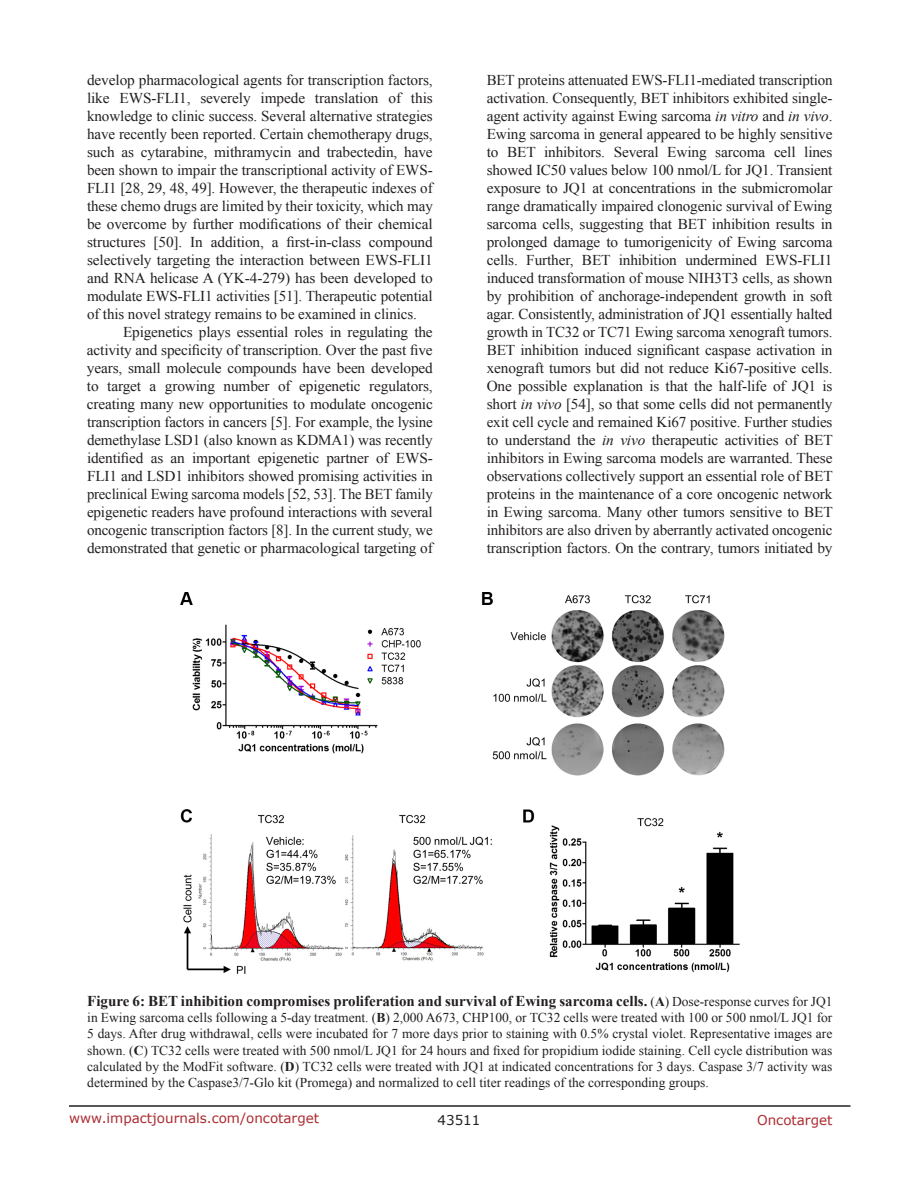
<style>
.page{position:relative;width:918px;height:1188px;background:#fff}
.page>*{position:absolute;margin:0;border:0;box-sizing:border-box;transform-origin:0 0}
.t1{font:15px/18px "Times New Roman";letter-spacing:-.01em;color:#231f20;text-align:justify}
.t2{font:700 15px "Times New Roman";color:#231f20}
.t3{font:13.5px/16.2px "Times New Roman";color:#231f20;text-align:justify}
.t4{font:13.5px "Verdana";color:#ac2b31}
.t5{font:13.5px "Verdana";color:#231f20}
.s1{font-style:italic}
.s2{font-weight:400;font-size:13.5px}
.s3{font-size:13.5px}
.s4{font-weight:700}
</style>
<div class="page">
<hr style="left:69px;top:1105px;width:781px;height:2px;background:#231f20">
<img style="left:181px;top:592px;width:558px;height:382px">
<p class="t1" style="left:87px;top:71px;width:347px">develop pharmacological agents for transcription factors, like EWS-FLI1, severely impede translation of this knowledge to clinic success. Several alternative strategies have recently been reported. Certain chemotherapy drugs, such as cytarabine, mithramycin and trabectedin, have been shown to impair the transcriptional activity of EWS-FLI1 [28, 29, 48, 49]. However, the therapeutic indexes of these chemo drugs are limited by their toxicity, which may be overcome by further modifications of their chemical structures [50]. In addition, a first-in-class compound selectively targeting the interaction between EWS-FLI1 and RNA helicase A (YK-4-279) has been developed to modulate EWS-FLI1 activities [51]. Therapeutic potential of this novel strategy remains to be examined in clinics.</p>
<p class="t1" style="left:87px;top:323px;width:347px;text-indent:36px">Epigenetics plays essential roles in regulating the activity and specificity of transcription. Over the past five years, small molecule compounds have been developed to target a growing number of epigenetic regulators, creating many new opportunities to modulate oncogenic transcription factors in cancers [5]. For example, the lysine demethylase LSD1 (also known as KDMA1) was recently identified as an important epigenetic partner of EWS-FLI1 and LSD1 inhibitors showed promising activities in preclinical Ewing sarcoma models [52, 53]. The BET family epigenetic readers have profound interactions with several oncogenic transcription factors [8]. In the current study, we demonstrated that genetic or pharmacological targeting of</p>
<p class="t1" style="left:487px;top:71px;width:348px">BET proteins attenuated EWS-FLI1-mediated transcription activation. Consequently, BET inhibitors exhibited single&shy;agent activity against Ewing sarcoma <span class="s1">in vitro</span> and <span class="s1">in vivo</span>.<br>Ewing sarcoma in general appeared to be highly sensitive to BET inhibitors. Several Ewing sarcoma cell lines showed IC50 values below 100 nmol/L for JQ1. Transient exposure to JQ1 at concentrations in the submicromolar range dramatically impaired clonogenic survival of Ewing sarcoma cells, suggesting that BET inhibition results in prolonged damage to tumorigenicity of Ewing sarcoma cells. Further, BET inhibition undermined EWS-FLI1 induced transformation of mouse NIH3T3 cells, as shown by prohibition of anchorage-independent growth in soft agar. Consistently, administration of JQ1 essentially halted growth in TC32 or TC71 Ewing sarcoma xenograft tumors.<br>BET inhibition induced significant caspase activation in xenograft tumors but did not reduce Ki67-positive cells.<br>One possible explanation is that the half-life of JQ1 is short <span class="s1">in vivo</span> [54], so that some cells did not permanently exit cell cycle and remained Ki67 positive. Further studies to understand the <span class="s1">in vivo</span> therapeutic activities of BET inhibitors in Ewing sarcoma models are warranted. These observations collectively support an essential role of BET proteins in the maintenance of a core oncogenic network in Ewing sarcoma. Many other tumors sensitive to BET inhibitors are also driven by aberrantly activated oncogenic transcription factors. On the contrary, tumors initiated by</p>
<p class="t2" style="left:87px;top:991px;width:72px">Figure 6: BET</p>
<p class="t2" style="left:181px;top:991px;width:653px">inhibition compromises proliferation and survival of Ewing sarcoma cells. <span class="s2">(</span><span class="s3">A</span><span class="s2">) Dose-response curves for JQ1</span></p>
<p class="t3" style="left:87px;top:1009px;width:747px">in Ewing sarcoma cells following a 5-day treatment. (<span class="s4">B</span>) 2,000 A673, CHP100, or TC32 cells were treated with 100 or 500 nmol/L JQ1 for 5 days. After drug withdrawal, cells were incubated for 7 more days prior to staining with 0.5% crystal violet. Representative images are shown. (<span class="s4">C</span>) TC32 cells were treated with 500 nmol/L JQ1 for 24 hours and fixed for propidium iodide staining. Cell cycle distribution was calculated by the ModFit software. (<span class="s4">D</span>) TC32 cells were treated with JQ1 at indicated concentrations for 3 days. Caspase 3/7 activity was determined by the Caspase3/7-Glo kit (Promega) and normalized to cell titer readings of the corresponding groups.</p>
<p class="t4" style="left:69px;top:1109px;width:252px">www.impactjournals.com/oncotarget</p>
<p class="t5" style="left:438px;top:1111px;width:44px">43511</p>
<p class="t4" style="left:757px;top:1111px;width:77px">Oncotarget</p>
</div>
